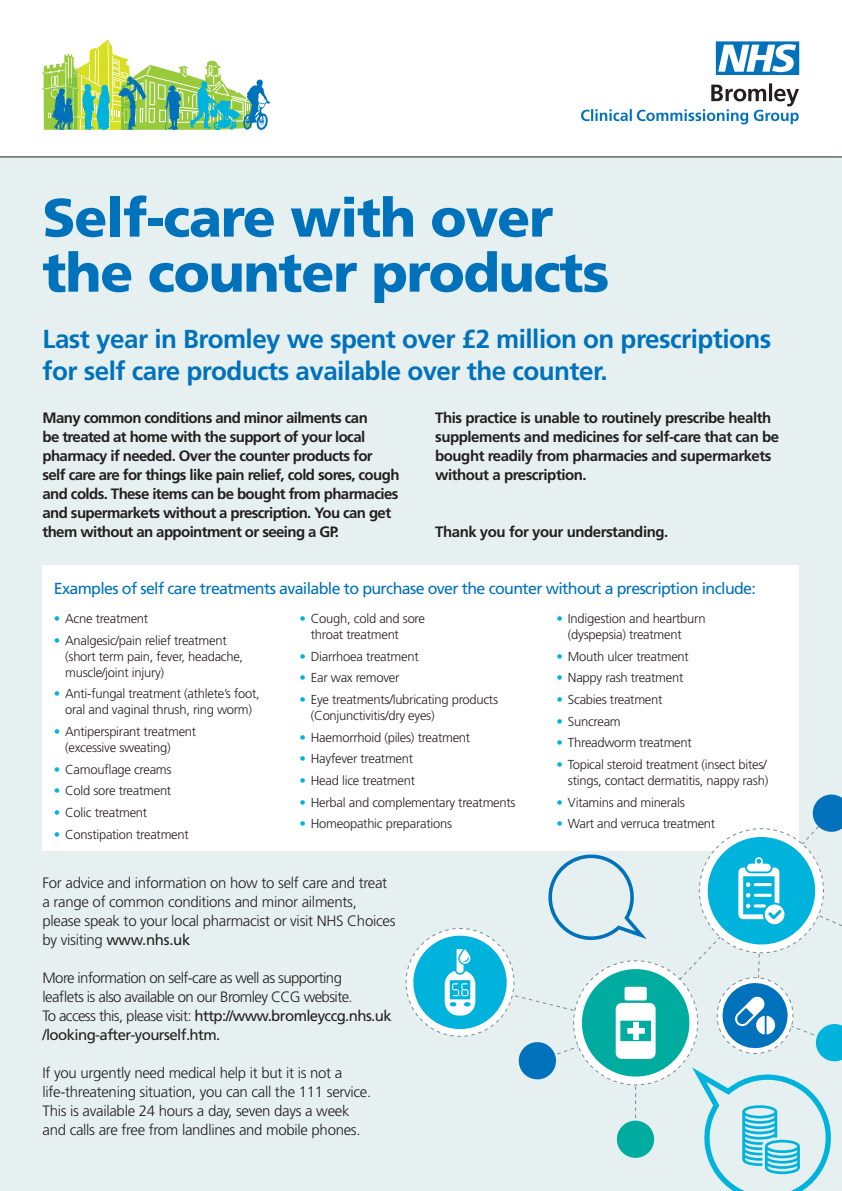
<style>
.page{position:relative;width:842px;height:1191px;background:#fff}
.page>*{position:absolute;margin:0;border:0;box-sizing:border-box;transform-origin:0 0}
.t1{font:900 54px/55px "Frutiger";letter-spacing:-.02em;color:#0072bc}
.t2{font:700 26px/32px "Frutiger";letter-spacing:-.02em;color:#0072bc}
.t3{font:16px "Frutiger";letter-spacing:-.04em;color:#0072bc}
.t4{font:700 15px/19px "Frutiger";letter-spacing:-.04em;color:#231f20}
.t5{font:300 15px/19px "Frutiger";letter-spacing:-.02em;color:#231f20}
.t6{font:300 15px/19px "Frutiger";letter-spacing:-.04em;color:#231f20}
.t7{font:300 13px/16px "Frutiger";letter-spacing:-.02em;color:#231f20}
.s1{color:#00b3dc}
.s2{font-weight:400}
</style>
<div class="page">
<div style="left:0;top:157px;width:842px;height:1034px;background:#e7f0f1"></div>
<svg style="left:43px;top:39px;width:227px;height:91px"></svg>
<svg style="left:581px;top:83px;width:218px;height:41px"></svg>
<svg style="left:716px;top:41px;width:83px;height:34px"></svg>
<hr style="left:0;top:157px;width:842px;height:1px;background:#231f20">
<div style="left:43px;top:565px;width:756px;height:285px;background:#fff"></div>
<svg style="left:405px;top:794px;width:437px;height:397px"></svg>
<h1 class="t1" style="left:43px;top:189px;width:568px">Self-care with over the counter products</h1>
<h2 class="t2" style="left:43px;top:322px;width:730px">Last year in Bromley we spent over £2 million on prescriptions for self care products available over the counter.</h2>
<p class="t4" style="left:43px;top:408px;width:358px">Many common conditions and minor ailments can<br>be treated at home with the support of your local pharmacy if needed. Over the counter products for self care are for things like pain relief, cold sores, cough and colds. These items can be bought from pharmacies and supermarkets without a prescription. You can get them without an appointment or seeing a GP.</p>
<p class="t4" style="left:435px;top:408px;width:345px">This practice is unable to routinely prescribe health supplements and medicines for self-care that can be bought readily from pharmacies and supermarkets without a prescription.</p>
<p class="t4" style="left:435px;top:522px;width:235px">Thank you for your understanding.</p>
<p class="t3" style="left:54px;top:579px;width:704px">Examples of self care treatments available to purchase over the counter without a prescription include:</p>
<p class="t7" style="left:54px;top:610px;width:96px"><span class="s1">•</span> Acne treatment</p>
<p class="t7" style="left:65px;top:632px;width:180px;text-indent:-11px"><span class="s1">•</span> Analgesic/pain relief treatment (short term pain, fever, headache, muscle/joint injury)</p>
<p class="t7" style="left:54px;top:686px;width:207px;text-align:center"><span class="s1">•</span> Anti-fungal treatment (athlete’s foot, oral and vaginal thrush, ring worm)</p>
<p class="t7" style="left:65px;top:723px;width:133px;text-indent:-11px"><span class="s1">•</span> Antiperspirant treatment (excessive sweating)</p>
<p class="t7" style="left:54px;top:761px;width:119px"><span class="s1">•</span> Camouflage creams</p>
<p class="t7" style="left:54px;top:783px;width:119px"><span class="s1">•</span> Cold sore treatment</p>
<p class="t7" style="left:54px;top:804px;width:95px"><span class="s1">•</span> Colic treatment</p>
<p class="t7" style="left:54px;top:826px;width:136px"><span class="s1">•</span> Constipation treatment</p>
<p class="t7" style="left:311px;top:610px;width:116px;text-indent:-11px"><span class="s1">•</span> Cough, cold and sore throat treatment</p>
<p class="t7" style="left:300px;top:648px;width:121px"><span class="s1">•</span> Diarrhoea treatment</p>
<p class="t7" style="left:300px;top:670px;width:101px"><span class="s1">•</span> Ear wax remover</p>
<p class="t7" style="left:311px;top:691px;width:189px;text-indent:-11px"><span class="s1">•</span> Eye treatments/lubricating products (Conjunctivitis/dry eyes)</p>
<p class="t7" style="left:300px;top:729px;width:172px"><span class="s1">•</span> Haemorrhoid (piles) treatment</p>
<p class="t7" style="left:300px;top:751px;width:115px"><span class="s1">•</span> Hayfever treatment</p>
<p class="t7" style="left:300px;top:772px;width:117px"><span class="s1">•</span> Head lice treatment</p>
<p class="t7" style="left:300px;top:794px;width:218px"><span class="s1">•</span> Herbal and complementary treatments</p>
<p class="t7" style="left:300px;top:816px;width:154px"><span class="s1">•</span> Homeopathic preparations</p>
<p class="t5" style="left:43px;top:873px;width:354px">For advice and information on how to self care and treat a range of common conditions and minor ailments, please speak to your local pharmacist or visit NHS Choices by visiting <span class="s2">www.nhs.uk</span></p>
<p class="t6" style="left:43px;top:968px;width:351px">More information on self-care as well as supporting<br>leaflets is also available on our Bromley CCG website.<br>To access this, please visit: <span class="s2">http://www.bromleyccg.nhs.uk /looking-after-yourself.htm.</span></p>
<p class="t5" style="left:43px;top:1063px;width:330px">If you urgently need medical help it but it is not a life-threatening situation, you can call the 111 service.<br>This is available 24 hours a day, seven days a week and calls are free from landlines and mobile phones.</p>
<p class="t7" style="left:568px;top:610px;width:139px;text-indent:-11px"><span class="s1">•</span> Indigestion and heartburn (dyspepsia) treatment</p>
<p class="t7" style="left:557px;top:648px;width:134px"><span class="s1">•</span> Mouth ulcer treatment</p>
<p class="t7" style="left:557px;top:670px;width:128px"><span class="s1">•</span> Nappy rash treatment</p>
<p class="t7" style="left:557px;top:691px;width:107px"><span class="s1">•</span> Scabies treatment</p>
<p class="t7" style="left:557px;top:713px;width:66px"><span class="s1">•</span> Suncream</p>
<p class="t7" style="left:557px;top:735px;width:137px"><span class="s1">•</span> Threadworm treatment</p>
<p class="t7" style="left:557px;top:756px;width:213px;text-align:right"><span class="s1">•</span> Topical steroid treatment (insect bites/ stings, contact dermatitis, nappy rash)</p>
<p class="t7" style="left:557px;top:794px;width:130px"><span class="s1">•</span> Vitamins and minerals</p>
<p class="t7" style="left:557px;top:816px;width:160px"><span class="s1">•</span> Wart and verruca treatment</p>
</div>
